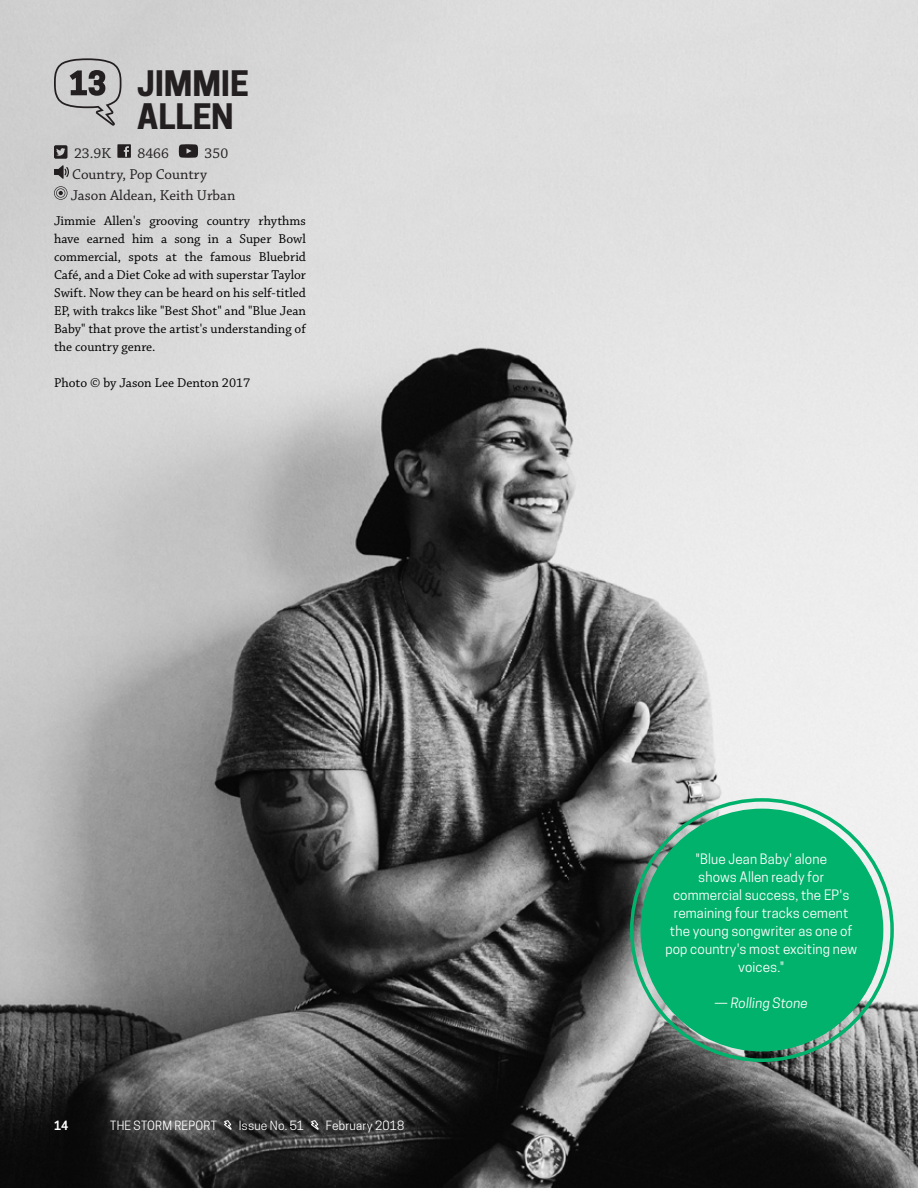
<style>
.page{position:relative;width:918px;height:1188px;background:#fff}
.page>*{position:absolute;margin:0;border:0;box-sizing:border-box;transform-origin:0 0}
.t1{font:700 33px/33px "Cooper Hewitt";letter-spacing:-.005em;color:#231f20}
.t2{font:15px "Chaparral Pro";color:#231f20}
.t3{font:13.5px/18px "Chaparral Pro";color:#000;text-align:justify}
.t4{font:13.5px/18px "Cooper Hewitt";letter-spacing:.01em;color:#fff;text-align:center}
.t5{font:italic 13.5px "Cooper Hewitt";letter-spacing:.01em;color:#fff}
.t6{font:12px "Cooper Hewitt";letter-spacing:.015em;color:#fff}
.t7{font:600 12px "Cooper Hewitt";color:#fff}
</style>
<div class="page">
<img style="left:0;top:0;width:918px;height:1188px">
<svg style="left:54px;top:145px;width:14px;height:14px"></svg>
<svg style="left:117px;top:144px;width:14px;height:14px"></svg>
<svg style="left:179px;top:144px;width:19px;height:14px"></svg>
<svg style="left:54px;top:165px;width:15px;height:14px"></svg>
<svg style="left:54px;top:186px;width:14px;height:14px"></svg>
<svg style="left:54px;top:58px;width:67px;height:68px;background:#abaaaa"></svg>
<svg style="left:224px;top:1120px;width:8px;height:10px"></svg>
<svg style="left:311px;top:1120px;width:8px;height:10px"></svg>
<div style="left:641px;top:809px;width:242px;height:243px;background:#00b26b;border-radius:50%"></div>
<p class="t1" style="left:137px;top:67px;width:113px">JIMMIE<br>ALLEN</p>
<p class="t2" style="left:74px;top:145px;width:38px">23.9K</p>
<p class="t2" style="left:138px;top:145px;width:33px">8466</p>
<p class="t2" style="left:205px;top:145px;width:25px">350</p>
<p class="t2" style="left:72px;top:166px;width:136px">Country, Pop Country</p>
<p class="t2" style="left:71px;top:187px;width:166px">Jason Aldean, Keith Urban</p>
<p class="t3" style="left:54px;top:212px;width:254px">Jimmie Allen's grooving country rhythms have earned him a song in a Super Bowl commercial, spots at the famous Bluebrid Café, and a Diet Coke ad with superstar Taylor Swift. Now they can be heard on his self-titled EP, with trakcs like "Best Shot" and "Blue Jean Baby" that prove the artist's understanding of the country genre.</p>
<p class="t3" style="left:54px;top:374px;width:198px">Photo © by Jason Lee Denton 2017</p>
<p class="t7" style="left:54px;top:1118px;width:16px">14</p>
<p class="t6" style="left:110px;top:1118px;width:108px">THE STORM REPORT</p>
<p class="t6" style="left:239px;top:1118px;width:67px">Issue No. 51</p>
<p class="t6" style="left:326px;top:1118px;width:80px">February 2018</p>
<p class="t4" style="left:665px;top:850px;width:193px">"Blue Jean Baby' alone<br>shows Allen ready for commercial success, the EP's remaining four tracks cement the young songwriter as one of pop country's most exciting new voices."</p>
<p class="t5" style="left:715px;top:995px;width:95px">— Rolling Stone</p>
</div>
